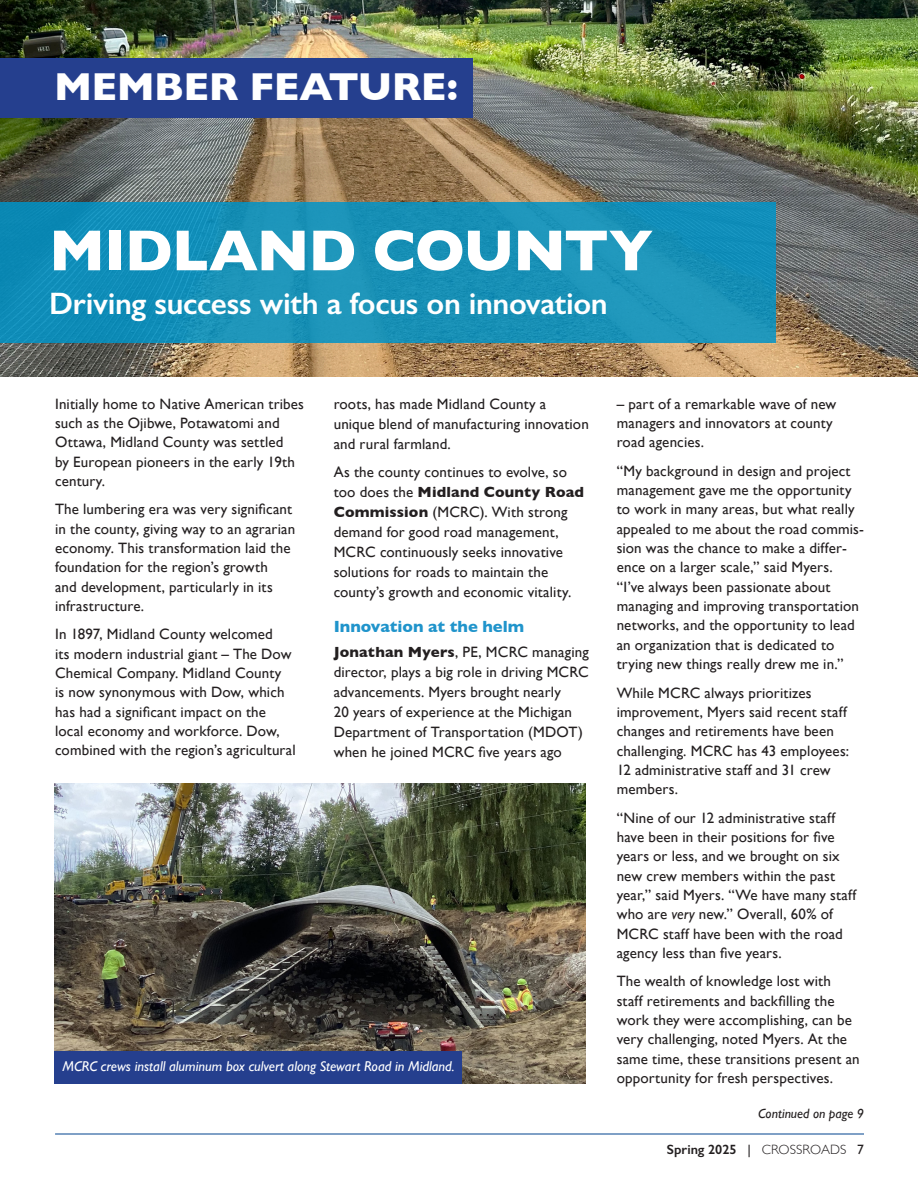
<style>
.page{position:relative;width:918px;height:1188px;background:#fff}
.page>*{position:absolute;margin:0;border:0;box-sizing:border-box;transform-origin:0 0}
.Body{font:700 58.5px "Gill Sans";letter-spacing:-.02em;color:#fff}
.Body-2{font:700 39.75px "Gill Sans";letter-spacing:-.015em;color:#fff}
.Body-3{font:600 31.05px "Gill Sans";letter-spacing:-.01em;color:#fff}
.Subheads{font:700 16.5px "Gill Sans";letter-spacing:-.005em;color:#2094cb}
.Body-4{font:15px/19.4px "Gill Sans";letter-spacing:.01em;color:#231f20}
.t1{font:italic 14.25px "Gill Sans";color:#fff}
.t2{font:600 13.5px "Gill Sans";letter-spacing:.005em;color:#231f20}
.Continued_on_page{font:italic 13.5px "Gill Sans";color:#231f20}
.s1{font-weight:700}
.s2{font-style:italic}
.s3{font-weight:400}
.s4{font-weight:300}
</style>
<div class="page">
<hr style="left:55px;top:1134px;width:809px;height:1px;background:#00438e">
<img style="left:0;top:0;width:918px;height:377px">
<div style="left:0;top:58px;width:472px;height:60px;background:#253f8e"></div>
<div style="left:0;top:202px;width:775px;height:141px;background:linear-gradient(to right,#128eb8,#1c94b9)"></div>
<img style="left:54px;top:783px;width:532px;height:300px">
<div style="left:54px;top:1051px;width:407px;height:32px;background:#253f8e"></div>
<p class="Body-2" style="left:54px;top:55px;width:405px">MEMBER FEATURE:</p>
<p class="Body" style="left:49px;top:204px;width:605px">MIDLAND COUNTY</p>
<p class="Body-3" style="left:49px;top:285px;width:560px">Driving success with a focus on innovation</p>
<p class="Body-4" style="left:55px;top:394px;width:250px">Initially home to Native American tribes such as the Ojibwe, Potawatomi and<br>Ottawa, Midland County was settled<br>by European pioneers in the early 19th century.</p>
<p class="Body-4" style="left:55px;top:499px;width:242px">The lumbering era was very significant in the county, giving way to an agrarian economy. This transformation laid the foundation for the region’s growth<br>and development, particularly in its infrastructure.</p>
<p class="Body-4" style="left:55px;top:624px;width:242px">In 1897, Midland County welcomed<br>its modern industrial giant – The Dow Chemical Company. Midland County<br>is now synonymous with Dow, which has had a significant impact on the local economy and workforce. Dow, combined with the region’s agricultural</p>
<p class="Body-4" style="left:334px;top:393px;width:257px;line-height:20px">roots, has made Midland County a unique blend of manufacturing innovation and rural farmland.</p>
<p class="Body-4" style="left:334px;top:462px;width:252px;line-height:20px">As the county continues to evolve, so too does the <span class="s1">Midland County Road Commission</span> (MCRC). With strong demand for good road management, MCRC continuously seeks innovative solutions for roads to maintain the county’s growth and economic vitality.</p>
<p class="Subheads" style="left:334px;top:614px;width:192px">Innovation at the helm</p>
<p class="Body-4" style="left:334px;top:642px;width:257px;line-height:20px"><span class="s1">Jonathan Myers</span>, PE, MCRC managing director, plays a big role in driving MCRC advancements. Myers brought nearly<br>20 years of experience at the Michigan Department of Transportation (MDOT) when he joined MCRC five years ago</p>
<p class="t1" style="left:62px;top:1058px;width:394px">MCRC crews install aluminum box culvert along Stewart Road in Midland.</p>
<p class="Body-4" style="left:617px;top:394px;width:221px">– part of a remarkable wave of new managers and innovators at county road agencies.</p>
<p class="Body-4" style="left:617px;top:461px;width:249px">“My background in design and project management gave me the opportunity to work in many areas, but what really appealed to me about the road commis&shy;sion was the chance to make a differ&shy;ence on a larger scale,” said Myers. “I’ve always been passionate about managing and improving transportation networks, and the opportunity to lead an organization that is dedicated to trying new things really drew me in.”</p>
<p class="Body-4" style="left:617px;top:683px;width:234px">While MCRC always prioritizes improvement, Myers said recent staff changes and retirements have been challenging. MCRC has 43 employees:<br>12 administrative staff and 31 crew members.</p>
<p class="Body-4" style="left:617px;top:808px;width:241px">“Nine of our 12 administrative staff have been in their positions for five years or less, and we brought on six new crew members within the past year,” said Myers. “We have many staff who are <span class="s2">very</span> new.” Overall, 60% of MCRC staff have been with the road agency less than five years.</p>
<p class="Body-4" style="left:617px;top:971px;width:245px">The wealth of knowledge lost with staff retirements and backfilling the work they were accomplishing, can be very challenging, noted Myers. At the same time, these transitions present an opportunity for fresh perspectives.</p>
<p class="Continued_on_page" style="left:758px;top:1106px;width:107px">Continued on page 9</p>
<p class="t2" style="left:667px;top:1142px;width:199px">Spring 2025 <span class="s3">|</span> <span class="s4">CROSSROADS</span> <span class="s3">7</span></p>
</div>
